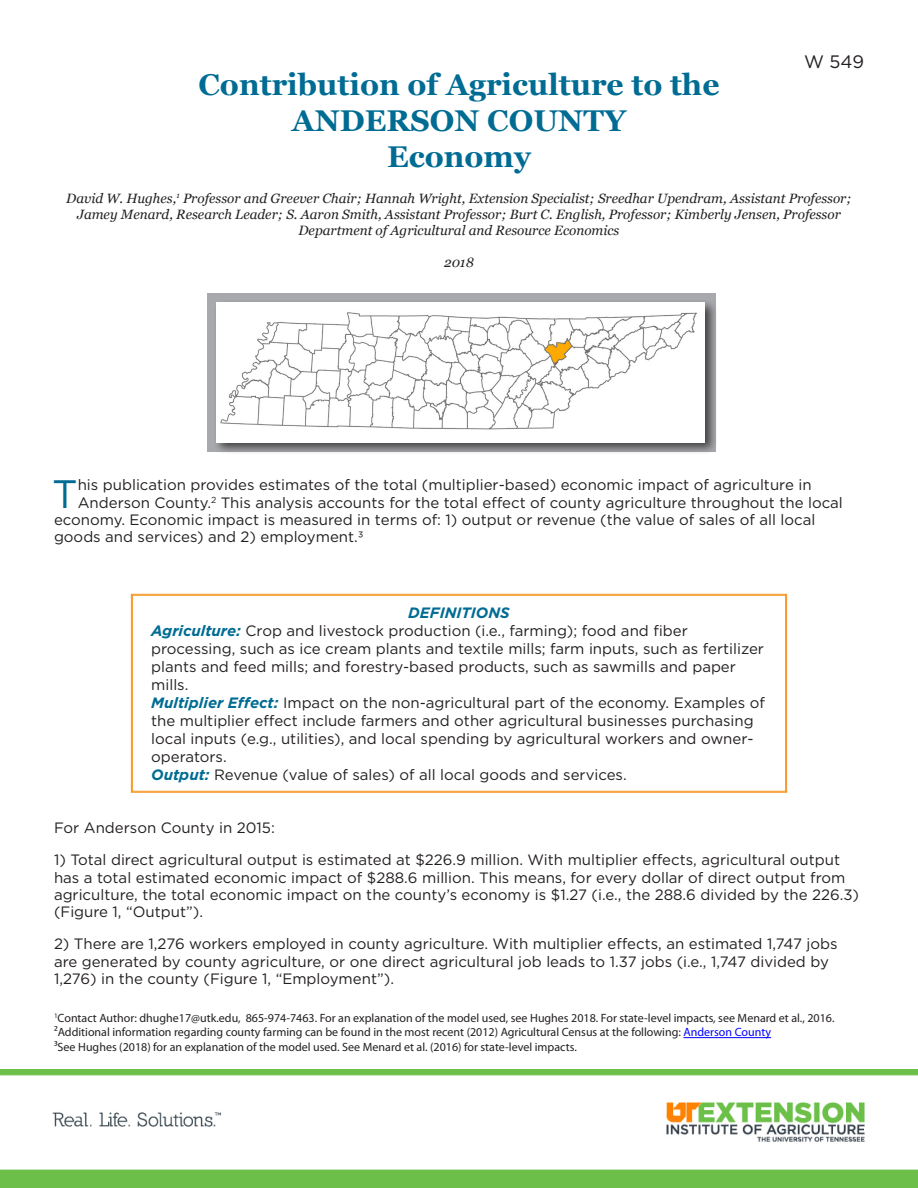
<style>
.page{position:relative;width:918px;height:1188px;background:#fff}
.page>*{position:absolute;margin:0;border:0;box-sizing:border-box;transform-origin:0 0}
.t1{font:39.6px "Gotham";color:#006c93}
.t2{font:700 30px "Georgia";color:#006c93}
.t3{font:18px "Gotham";color:#231f20}
.t4{font:15px/18px "Gotham";color:#231f20}
.t5{font:italic 700 15px "Gotham";color:#006c93}
.t6{font:italic 13.5px/16.2px "Georgia";color:#231f20;text-align:center}
.t7{font:12px "Myriad Pro";color:#231f20}
.s1{font-weight:700;font-style:italic;color:#006c93}
.s2{color:#00f}
</style>
<div class="page">
<img style="left:0;top:1069px;width:918px;height:119px">
<div style="left:207px;top:293px;width:509px;height:158px;background:#a7a9ac"></div>
<div style="left:213px;top:299px;width:505px;height:156px;background:#231f20;opacity:.75"></div>
<img style="left:217px;top:302px;width:488px;height:140px">
<hr style="left:683px;top:1037px;width:88px;height:1px;background:#00f">
<svg style="left:131px;top:594px;width:656px;height:199px"></svg>
<div style="left:132px;top:595px;width:654px;height:196px;border:1px solid #f7931d"></div>
<p class="t3" style="left:804px;top:51px;width:61px">W 549</p>
<p class="t2" style="left:199px;top:65px;width:522px">Contribution of Agriculture to the</p>
<p class="t2" style="left:292px;top:101px;width:336px">ANDERSON COUNTY</p>
<p class="t2" style="left:387px;top:137px;width:145px">Economy</p>
<p class="t6" style="left:66px;top:190px;width:787px">David W. Hughes,<sup>1</sup> Professor and Greever Chair; Hannah Wright, Extension Specialist; Sreedhar Upendram, Assistant Professor;<br>Jamey Menard, Research Leader; S. Aaron Smith, Assistant Professor; Burt C. English, Professor; Kimberly Jensen, Professor</p>
<p class="t6" style="left:299px;top:222px;width:322px">Department of Agricultural and Resource Economics</p>
<p class="t6" style="left:444px;top:255px;width:31px">2018</p>
<p class="t1" style="left:52px;top:468px;width:27px">T</p>
<p class="t4" style="left:78px;top:476px;width:735px">his publication provides estimates of the total (multiplier-based) economic impact of agriculture in</p>
<p class="t4" style="left:78px;top:493px;width:767px">Anderson County.<sup>2</sup> This analysis accounts for the total effect of county agriculture throughout the local</p>
<p class="t4" style="left:54px;top:510px;width:763px">economy. Economic impact is measured in terms of: 1) output or revenue (the value of sales of all local</p>
<p class="t4" style="left:54px;top:528px;width:311px">goods and services) and 2) employment.3</p>
<p class="t5" style="left:408px;top:602px;width:103px">DEFINITIONS</p>
<p class="t4" style="left:151px;top:621px;width:614px"><span class="s1">Agriculture:</span> Crop and livestock production (i.e., farming); food and fiber processing, such as ice cream plants and textile mills; farm inputs, such as fertilizer plants and feed mills; and forestry-based products, such as sawmills and paper mills.</p>
<p class="t4" style="left:151px;top:693px;width:615px"><span class="s1">Multiplier Effect:</span> Impact on the non-agricultural part of the economy. Examples of the multiplier effect include farmers and other agricultural businesses purchasing local inputs (e.g., utilities), and local spending by agricultural workers and owner&shy;operators.</p>
<p class="t4" style="left:151px;top:765px;width:477px"><span class="s1">Output:</span> Revenue (value of sales) of all local goods and services.</p>
<p class="t4" style="left:54px;top:819px;width:222px">For Anderson County in 2015:</p>
<p class="t4" style="left:54px;top:851px;width:807px;line-height:17.2px">1) Total direct agricultural output is estimated at $226.9 million. With multiplier effects, agricultural output has a total estimated economic impact of $288.6 million. This means, for every dollar of direct output from agriculture, the total economic impact on the county’s economy is $1.27 (i.e., the 288.6 divided by the 226.3) (Figure 1, “Output”).</p>
<p class="t4" style="left:54px;top:935px;width:785px;line-height:17.2px">2) There are 1,276 workers employed in county agriculture. With multiplier effects, an estimated 1,747 jobs are generated by county agriculture, or one direct agricultural job leads to 1.37 jobs (i.e., 1,747 divided by<br>1,276) in the county (Figure 1, “Employment”).</p>
<p class="t7" style="left:54px;top:1011px;width:782px"><sup>1</sup>Contact Author: dhughe17@utk.edu, 865-974-7463. For an explanation of the model used, see Hughes 2018. For state-level impacts, see Menard et al., 2016.</p>
<p class="t7" style="left:54px;top:1025px;width:719px">2Additional information regarding county farming can be found in the most recent (2012) Agricultural Census at the following: <span class="s2">Anderson County</span></p>
<p class="t7" style="left:54px;top:1039px;width:524px">3See Hughes (2018) for an explanation of the model used. See Menard et al. (2016) for state-level impacts.</p>
</div>
